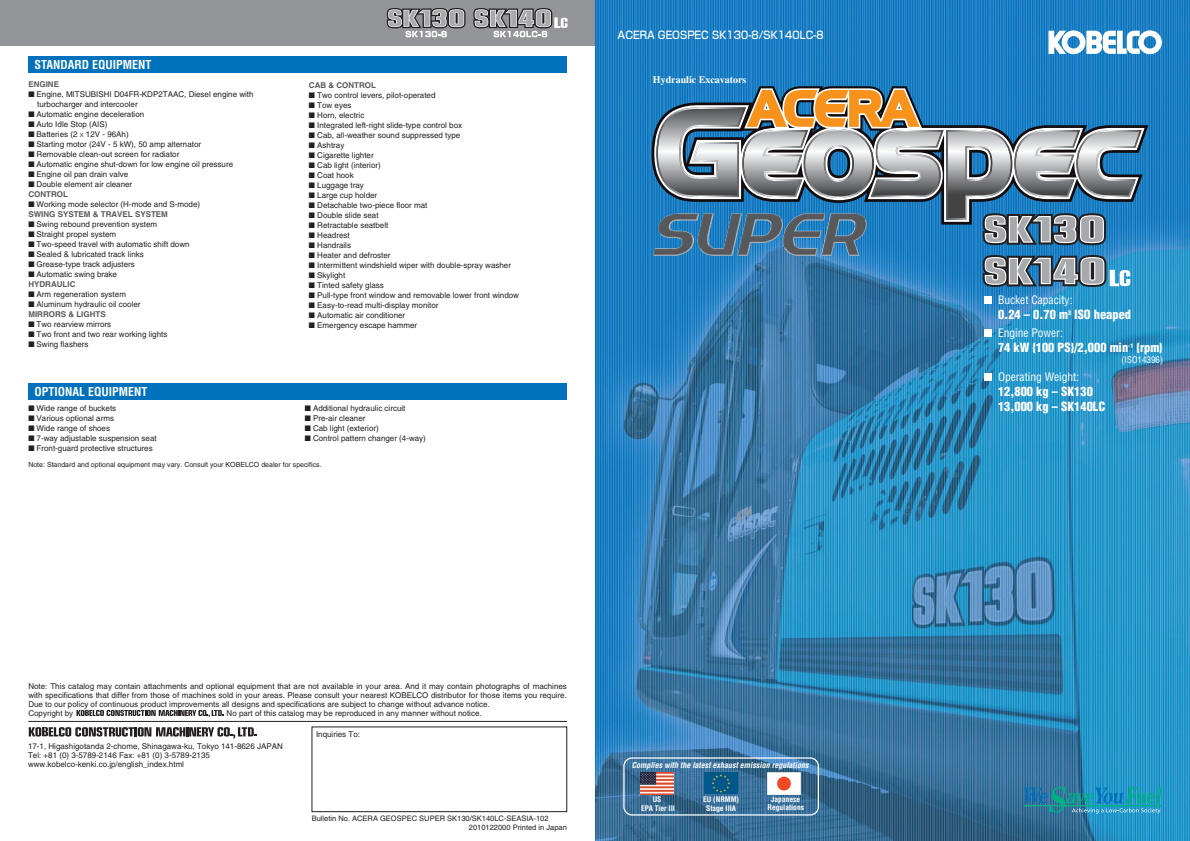
<style>
.page{position:relative;width:1190px;height:841px;background:#fff}
.page>*{position:absolute;margin:0;border:0;box-sizing:border-box;transform-origin:0 0}
.t1{font:900 condensed 12.4px/15.3px "Helvetica";color:#fff}
.t2{font:700 condensed 12px "Helvetica";color:#fff}
.t3{font:condensed 11.5px "Helvetica";color:#fff}
.t4{font:500 10.6px "Shin Go";color:#fff;scale:.9 1}
.t5{font:700 10px "Times";color:#fff}
.t6{font:condensed 9px "Helvetica";color:#fff}
.t7{font:8px/9px "Helvetica";color:#231f20}
.t8{font:italic 700 condensed 8px "Helvetica";color:#fff}
.t9{font:700 8px "Helvetica";color:#58595b}
.t10{font:7.5px/9px "Helvetica";color:#231f20}
.t11{font:700 condensed 7.5px/8.5px "Helvetica";color:#fff;text-align:center}
.t12{font:7px "Helvetica";color:#231f20}
.s1{font-weight:300}
.s2{font-weight:700;color:#58595b}
</style>
<div class="page">
<div style="left:0;top:0;width:595px;height:45px;background:#939598"></div>
<div style="left:312px;top:727px;width:255px;height:85px;border:1px solid #231f20"></div>
<svg style="left:76px;top:710px;width:148px;height:7px"></svg>
<hr style="left:28px;top:721px;width:539px;height:1px;background:#231f20">
<svg style="left:29px;top:727px;width:228px;height:11px"></svg>
<div style="left:28px;top:57px;width:539px;height:16px;background:#0071bc"></div>
<div style="left:28px;top:384px;width:539px;height:16px;background:#0071bc"></div>
<svg style="left:387px;top:8px;width:79px;height:29px"></svg>
<svg style="left:473px;top:8px;width:95px;height:29px"></svg>
<img style="left:595px;top:0;width:595px;height:841px">
<div style="left:984px;top:296px;width:8px;height:8px;background:#fff"></div>
<div style="left:984px;top:329px;width:8px;height:8px;background:#fff"></div>
<div style="left:984px;top:373px;width:8px;height:8px;background:#fff"></div>
<svg style="left:1024px;top:787px;width:138px;height:27px;background:#258fad"></svg>
<svg style="left:1048px;top:30px;width:114px;height:24px"></svg>
<svg style="left:623px;top:757px;width:196px;height:59px;background:#48789d"></svg>
<img style="left:640px;top:773px;width:33px;height:21px">
<img style="left:705px;top:772px;width:33px;height:22px">
<img style="left:768px;top:772px;width:33px;height:22px">
<svg style="left:983px;top:255px;width:147px;height:32px;background:#7b919f"></svg>
<svg style="left:656px;top:86px;width:486px;height:159px;background:#6c8ca0"></svg>
<h2 class="t2" style="left:34px;top:60px;width:119px">STANDARD EQUIPMENT</h2>
<p class="t9" style="left:28px;top:81px;width:32px">ENGINE</p>
<p class="t7" style="left:37px;top:90px;width:218px;line-height:10px;text-indent:-9px">■ Engine, MITSUBISHI D04FR-KDP2TAAC, Diesel engine with turbocharger and intercooler</p>
<p class="t7" style="left:28px;top:111px;width:117px">■ Automatic engine deceleration</p>
<p class="t7" style="left:28px;top:121px;width:80px">■ Auto Idle Stop (AIS)</p>
<p class="t7" style="left:28px;top:131px;width:102px">■ Batteries (2 <span class="s1">x</span> 12V - 96Ah)</p>
<p class="t7" style="left:28px;top:141px;width:174px">■ Starting motor (24V - 5 kW), 50 amp alternator</p>
<p class="t7" style="left:28px;top:151px;width:153px">■ Removable clean-out screen for radiator</p>
<p class="t7" style="left:28px;top:161px;width:206px">■ Automatic engine shut-down for low engine oil pressure</p>
<p class="t7" style="left:28px;top:171px;width:101px">■ Engine oil pan drain valve</p>
<p class="t7" style="left:28px;top:180px;width:105px;line-height:10px">■ Double element air cleaner<br><span class="s2">CONTROL</span></p>
<p class="t7" style="left:28px;top:200px;width:173px;line-height:10px">■ Working mode selector (H-mode and S-mode)<br><span class="s2">SWING SYSTEM &amp; TRAVEL SYSTEM</span></p>
<p class="t7" style="left:28px;top:221px;width:130px">■ Swing rebound prevention system</p>
<p class="t7" style="left:28px;top:231px;width:89px">■ Straight propel system</p>
<p class="t7" style="left:28px;top:241px;width:163px">■ Two-speed travel with automatic shift down</p>
<p class="t7" style="left:28px;top:251px;width:117px">■ Sealed &amp; lubricated track links</p>
<p class="t7" style="left:28px;top:261px;width:108px">■ Grease-type track adjusters</p>
<p class="t7" style="left:28px;top:270px;width:90px;line-height:10px">■ Automatic swing brake<br><span class="s2">HYDRAULIC</span></p>
<p class="t7" style="left:28px;top:291px;width:99px">■ Arm regeneration system</p>
<p class="t7" style="left:28px;top:300px;width:114px;line-height:10px">■ Aluminum hydraulic oil cooler<br><span class="s2">MIRRORS &amp; LIGHTS</span></p>
<p class="t7" style="left:28px;top:321px;width:84px">■ Two rearview mirrors</p>
<p class="t7" style="left:28px;top:331px;width:140px">■ Two front and two rear working lights</p>
<p class="t7" style="left:28px;top:341px;width:62px">■ Swing flashers</p>
<p class="t9" style="left:309px;top:82px;width:69px">CAB &amp; CONTROL</p>
<p class="t7" style="left:309px;top:91px;width:128px">■ Two control levers, pilot-operated</p>
<p class="t7" style="left:309px;top:101px;width:44px">■ Tow eyes</p>
<p class="t7" style="left:309px;top:111px;width:57px">■ Horn, electric</p>
<p class="t7" style="left:309px;top:121px;width:155px">■ Integrated left-right slide-type control box</p>
<p class="t7" style="left:309px;top:131px;width:153px">■ Cab, all-weather sound suppressed type</p>
<p class="t7" style="left:309px;top:141px;width:37px">■ Ashtray</p>
<p class="t7" style="left:309px;top:151px;width:66px">■ Cigarette lighter</p>
<p class="t7" style="left:309px;top:161px;width:73px">■ Cab light (interior)</p>
<p class="t7" style="left:309px;top:171px;width:46px">■ Coat hook</p>
<p class="t7" style="left:309px;top:181px;width:56px">■ Luggage tray</p>
<p class="t7" style="left:309px;top:191px;width:70px">■ Large cup holder</p>
<p class="t7" style="left:309px;top:201px;width:120px">■ Detachable two-piece floor mat</p>
<p class="t7" style="left:309px;top:211px;width:71px">■ Double slide seat</p>
<p class="t7" style="left:309px;top:221px;width:81px">■ Retractable seatbelt</p>
<p class="t7" style="left:309px;top:231px;width:42px">■ Headrest</p>
<p class="t7" style="left:309px;top:241px;width:44px">■ Handrails</p>
<p class="t7" style="left:309px;top:251px;width:83px">■ Heater and defroster</p>
<p class="t7" style="left:309px;top:261px;width:204px">■ Intermittent windshield wiper with double-spray washer</p>
<p class="t7" style="left:309px;top:271px;width:38px">■ Skylight</p>
<p class="t7" style="left:309px;top:281px;width:76px">■ Tinted safety glass</p>
<p class="t7" style="left:309px;top:291px;width:212px">■ Pull-type front window and removable lower front window</p>
<p class="t7" style="left:309px;top:301px;width:131px">■ Easy-to-read multi-display monitor</p>
<p class="t7" style="left:309px;top:311px;width:98px">■ Automatic air conditioner</p>
<p class="t7" style="left:309px;top:321px;width:110px">■ Emergency escape hammer</p>
<h2 class="t2" style="left:34px;top:387px;width:114px">OPTIONAL EQUIPMENT</h2>
<p class="t7" style="left:28px;top:405px;width:89px">■ Wide range of buckets</p>
<p class="t7" style="left:28px;top:415px;width:87px">■ Various optional arms</p>
<p class="t7" style="left:28px;top:425px;width:83px">■ Wide range of shoes</p>
<p class="t7" style="left:28px;top:435px;width:130px">■ 7-way adjustable suspension seat</p>
<p class="t7" style="left:28px;top:445px;width:126px">■ Front-guard protective structures</p>
<p class="t7" style="left:305px;top:405px;width:102px">■ Additional hydraulic circuit</p>
<p class="t7" style="left:305px;top:415px;width:62px">■ Pre-air cleaner</p>
<p class="t7" style="left:305px;top:425px;width:76px">■ Cab light (exterior)</p>
<p class="t7" style="left:305px;top:435px;width:123px">■ Control pattern changer (4-way)</p>
<p class="t12" style="left:28px;top:462px;width:295px">Note: Standard and optional equipment may vary. Consult your KOBELCO dealer for specifics.</p>
<h3 class="t4" style="left:618px;top:31px;width:231px">ACERA GEOSPEC SK130-8/SK140LC-8</h3>
<p class="t5" style="left:653px;top:76px;width:95px">Hydraulic Excavators</p>
<p class="t7" style="left:28px;top:682px;width:540px">Note: This catalog may contain attachments and optional equipment that are not available in your area. And it may contain photographs of machines with specifications that differ from those of machines sold in your areas. Please consult your nearest KOBELCO distributor for those items you require.<br>Due to our policy of continuous product improvements all designs and specifications are subject to change without advance notice.<br>Copyright by</p>
<p class="t7" style="left:227px;top:709px;width:257px">No part of this catalog may be reproduced in any manner without notice.</p>
<p class="t7" style="left:28px;top:743px;width:256px">17-1, Higashigotanda 2-chome, Shinagawa-ku, Tokyo 141-8626 JAPAN<br>Tel: +81 (0) 3-5789-2146 Fax: +81 (0) 3-5789-2135 www.kobelco-kenki.co.jp/english_index.html</p>
<p class="t7" style="left:316px;top:730px;width:46px">Inquiries To:</p>
<p class="t10" style="left:469px;top:814px;width:99px;text-indent:-157px">Bulletin No. ACERA GEOSPEC SUPER SK130/SK140LC-SEASIA-102<br>2010122000 Printed in Japan</p>
<p class="t8" style="left:632px;top:762px;width:180px">Complies with the latestexhaustemission regulations</p>
<p class="t11" style="left:641px;top:796px;width:35px">US<br>EPA Tier III</p>
<p class="t11" style="left:767px;top:796px;width:38px">Japanese<br>Regulations</p>
<p class="t11" style="left:703px;top:796px;width:38px">EU (NRMM)<br>Stage IIIA</p>
<h3 class="t3" style="left:998px;top:296px;width:76px">Bucket Capacity:</h3>
<h1 class="t1" style="left:998px;top:308px;width:135px">0.24 – 0.70 m<sup>3</sup> ISO heaped</h1>
<h3 class="t3" style="left:998px;top:328px;width:66px">Engine Power:</h3>
<h1 class="t1" style="left:998px;top:341px;width:166px">74 kW {100 PS}/2,000 min<sup>-1</sup> {rpm}</h1>
<p class="t6" style="left:1122px;top:357px;width:43px">(ISO14396)</p>
<h3 class="t3" style="left:998px;top:372px;width:83px">Operating Weight:</h3>
<h1 class="t1" style="left:998px;top:385px;width:109px">12,800 kg – SK130<br>13,000 kg – SK140LC</h1>
</div>
